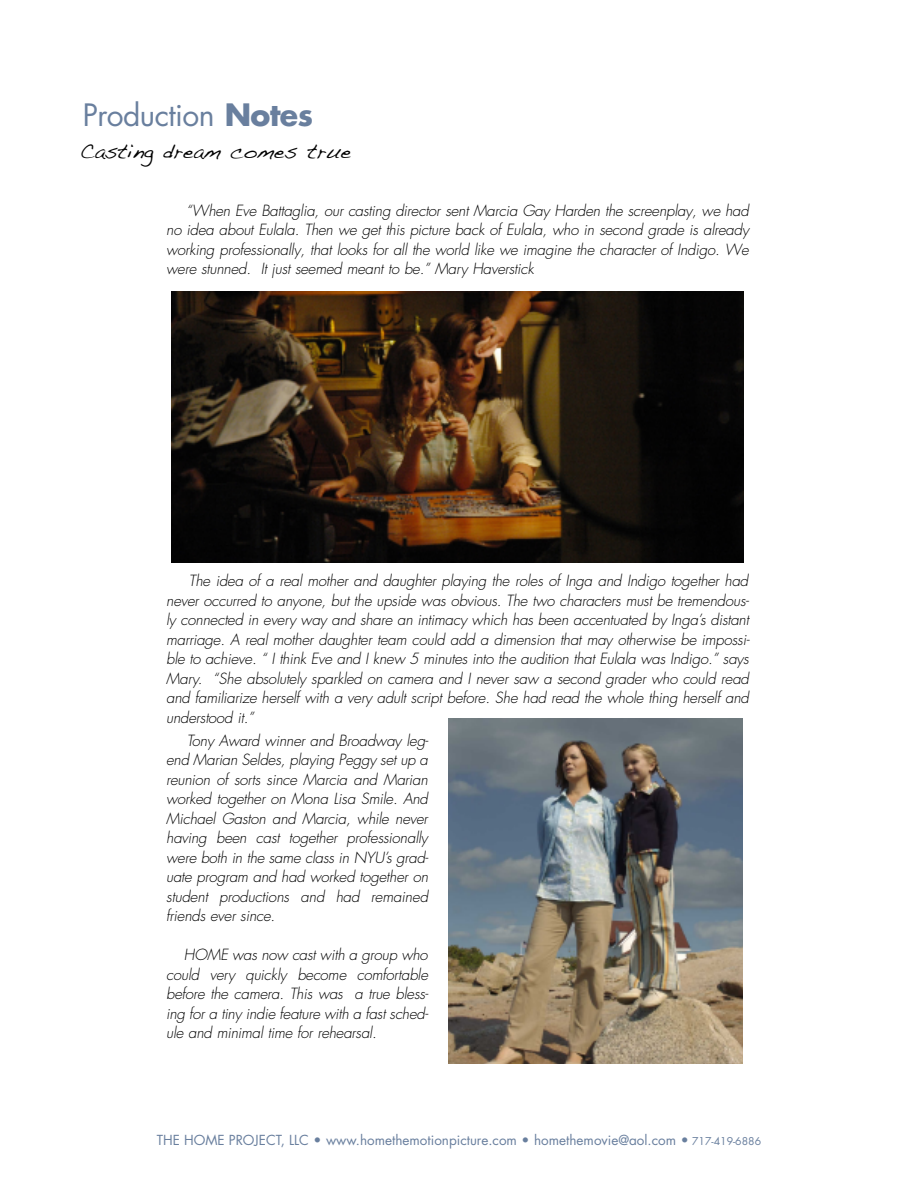
<style>
.page{position:relative;width:918px;height:1188px;background:#fff}
.page>*{position:absolute;margin:0;border:0;box-sizing:border-box;transform-origin:0 0}
.t1{font:30px "Futura";letter-spacing:-.02em;color:#697f9e}
.t2{font:21px "Handwriting Dakota";color:#000}
.t3{font:italic 300 15px/19.5px "Futura";letter-spacing:-.015em;color:#000;text-align:justify}
.t4{font:13.5px "Futura";color:#697f9e}
.s1{font-weight:700}
.s2{font-size:10.5px}
</style>
<div class="page">
<img style="left:171px;top:292px;width:572px;height:270px">
<img style="left:449px;top:719px;width:294px;height:345px">
<h1 class="t1" style="left:83px;top:102px;width:232px">Production <span class="s1">Notes</span></h1>
<h2 class="t2" style="left:80px;top:138px;width:273px">Casting dream comes true</h2>
<p class="t3" style="left:166px;top:202px;width:584px;text-indent:20px">“When Eve Battaglia, our casting director sent Marcia Gay Harden the screenplay, we had no idea about Eulala. Then we get this picture back of Eulala, who in second grade is already working professionally, that looks for all the world like we imagine the character of Indigo. We were stunned. It just seemed meant to be.” Mary Haverstick</p>
<p class="t3" style="left:166px;top:572px;width:585px;text-indent:23px">The idea of a real mother and daughter playing the roles of Inga and Indigo together had never occurred to anyone, but the upside was obvious. The two characters must be tremendous&shy;ly connected in every way and share an intimacy which has been accentuated by Inga’s distant marriage. A real mother daughter team could add a dimension that may otherwise be impossi&shy;ble to achieve. “ I think Eve and I knew 5 minutes into the audition that Eulala was Indigo.” says Mary. “She absolutely sparkled on camera and I never saw a second grader who could read and familiarize herself with a very adult script before. She had read the whole thing herself and understood it.”</p>
<p class="t3" style="left:166px;top:732px;width:264px;text-indent:21px">Tony Award winner and Broadway leg&shy;end Marian Seldes, playing Peggy set up a reunion of sorts since Marcia and Marian worked together on Mona Lisa Smile. And Michael Gaston and Marcia, while never having been cast together professionally were both in the same class in NYU’s grad&shy;uate program and had worked together on student productions and had remained friends ever since.</p>
<p class="t3" style="left:166px;top:946px;width:264px;text-indent:18px">HOME was now cast with a group who could very quickly become comfortable before the camera. This was a true bless&shy;ing for a tiny indie feature with a fast sched&shy;ule and minimal time for rehearsal.</p>
<p class="t4" style="left:157px;top:1134px;width:606px">THE HOME PROJECT, LLC • www.homethemotionpicture.com • homethemovie@aol.com • <span class="s2">717-419-6886</span></p>
</div>
